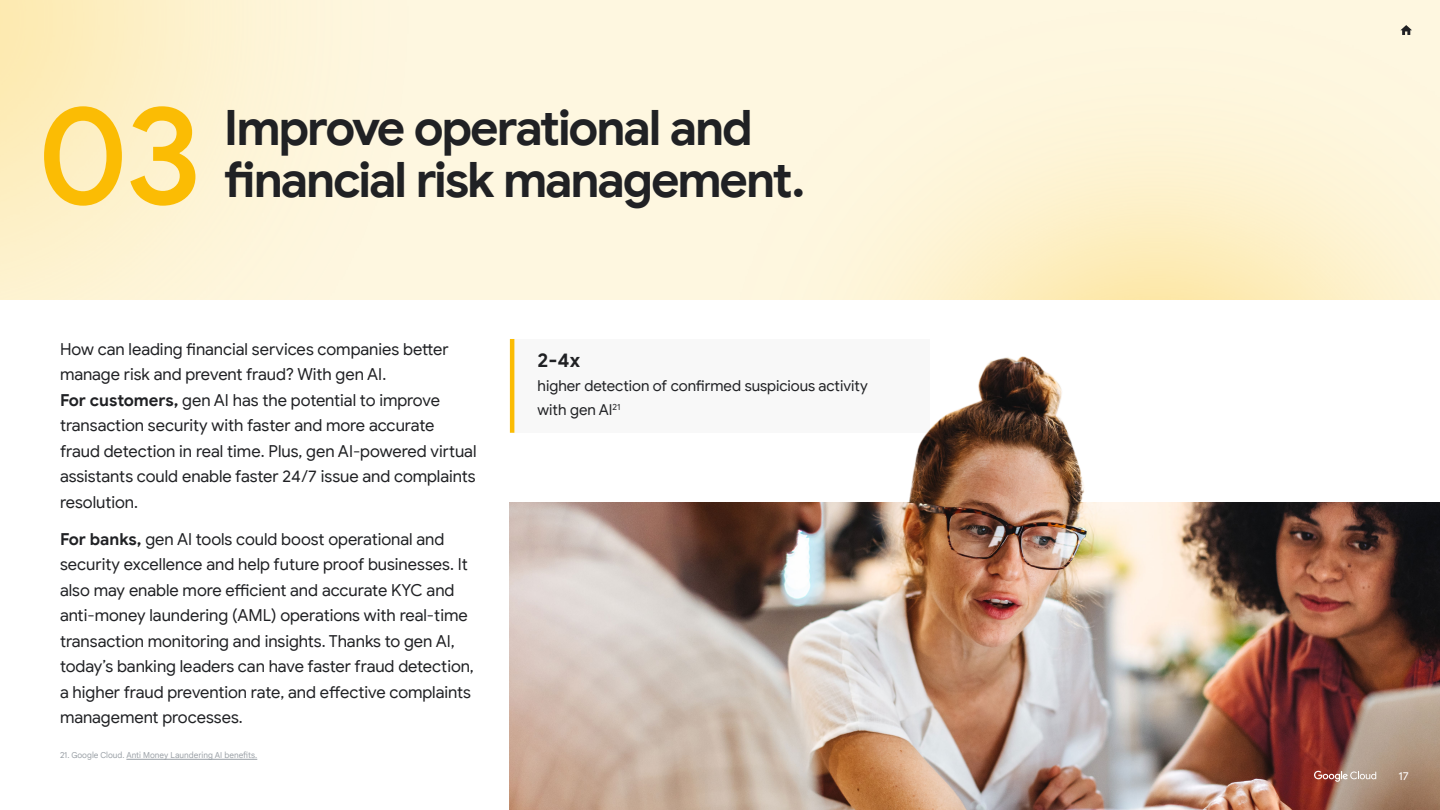
<style>
.page{position:relative;width:1440px;height:810px;background:#fff}
.page>*{position:absolute;margin:0;border:0;box-sizing:border-box;transform-origin:0 0}
.t1{font:500 138.75px "Google Sans";color:#fbbc04}
.t2{font:700 48.75px/52.5px "Google Sans";letter-spacing:-.045em;color:#202124}
.t3{font:700 19.5px "Google Sans";color:#202124}
.t4{font:16.5px/25.5px "Google Sans";color:#202124}
.t5{font:15px/24px "Google Sans";letter-spacing:-.005em;color:#202124}
.t6{font:11.25px "Google Sans";color:#fff}
.t7{font:8.25px "Google Sans Text";color:#9aa0a6}
.s1{font-weight:700}
</style>
<div class="page">
<svg style="left:0;top:0;width:1440px;height:300px;background:#fdf4d7"></svg>
<hr style="left:126px;top:759px;width:131px;height:1px;background:#9aa0a6">
<div style="left:512px;top:339px;width:418px;height:94px;background:#f8f8f8"></div>
<hr style="left:510px;top:339px;width:4px;height:94px;background:#fbbc04">
<img style="left:510px;top:502px;width:930px;height:308px">
<svg style="left:1400px;top:25px;width:12px;height:10px"></svg>
<img style="left:909px;top:356px;width:175px;height:146px">
<svg style="left:1314px;top:771px;width:62px;height:11px"></svg>
<h1 class="t1" style="left:37px;top:70px;width:166px">03</h1>
<h2 class="t2" style="left:224px;top:102px;width:583px">Improve operational and financial risk management.</h2>
<p class="t4" style="left:60px;top:336px;width:418px">How can leading financial services companies better manage risk and prevent fraud? With gen AI.<br><span class="s1">For customers,</span> gen AI has the potential to improve transaction security with faster and more accurate fraud detection in real time. Plus, gen AI-powered virtual assistants could enable faster 24/7 issue and complaints resolution.</p>
<p class="t4" style="left:60px;top:526px;width:415px"><span class="s1">For banks,</span> gen AI tools could boost operational and security excellence and help future proof businesses. It also may enable more efficient and accurate KYC and anti-money laundering (AML) operations with real-time transaction monitoring and insights. Thanks to gen AI, today’s banking leaders can have faster fraud detection, a higher fraud prevention rate, and effective complaints management processes.</p>
<p class="t7" style="left:60px;top:749px;width:199px">21. Google Cloud. Anti Money Laundering AI benefits.</p>
<p class="t3" style="left:538px;top:348px;width:44px">2-4x</p>
<p class="t5" style="left:538px;top:373px;width:332px">higher detection of confirmed suspicious activity with gen AI<sup>21</sup></p>
<p class="t6" style="left:1398px;top:769px;width:12px">17</p>
</div>
